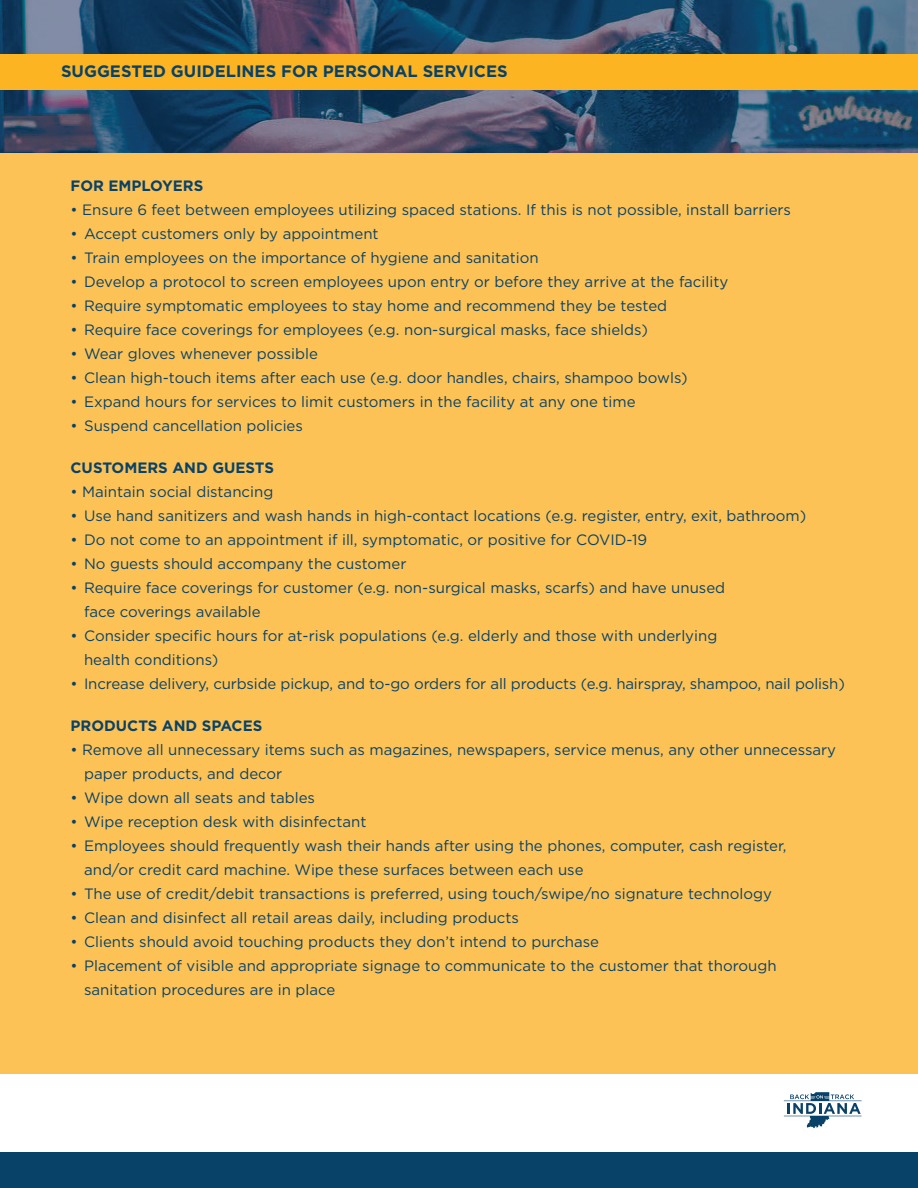
<style>
.page{position:relative;width:918px;height:1188px;background:#fff}
.page>*{position:absolute;margin:0;border:0;box-sizing:border-box;transform-origin:0 0}
.t1{font:700 16.5px "Gotham";color:#094269}
.t2{font:15px/24px "Gotham";color:#094269}
.t3{font:700 15px "Gotham";color:#094269}
</style>
<div class="page">
<div style="left:0;top:1152px;width:918px;height:36px;background:#094269"></div>
<svg style="left:784px;top:1092px;width:78px;height:36px"></svg>
<div style="left:0;top:153px;width:918px;height:921px;background:#fdc256"></div>
<img style="left:0;top:0;width:918px;height:153px">
<div style="left:0;top:54px;width:918px;height:36px;background:#fcb423"></div>
<p class="t1" style="left:61px;top:60px;width:448px">SUGGESTED GUIDELINES FOR PERSONAL SERVICES</p>
<p class="t3" style="left:71px;top:176px;width:134px">FOR EMPLOYERS</p>
<p class="t2" style="left:71px;top:198px;width:722px">• Ensure 6 feet between employees utilizing spaced stations. If this is not possible, install barriers</p>
<p class="t2" style="left:71px;top:222px;width:310px">• Accept customers only by appointment</p>
<p class="t2" style="left:71px;top:246px;width:470px">• Train employees on the importance of hygiene and sanitation</p>
<p class="t2" style="left:71px;top:270px;width:659px">• Develop a protocol to screen employees upon entry or before they arrive at the facility</p>
<p class="t2" style="left:71px;top:294px;width:598px">• Require symptomatic employees to stay home and recommend they be tested</p>
<p class="t2" style="left:71px;top:318px;width:579px">• Require face coverings for employees (e.g. non-surgical masks, face shields)</p>
<p class="t2" style="left:71px;top:342px;width:249px">• Wear gloves whenever possible</p>
<p class="t2" style="left:71px;top:366px;width:619px">• Clean high-touch items after each use (e.g. door handles, chairs, shampoo bowls)</p>
<p class="t2" style="left:71px;top:390px;width:567px">• Expand hours for services to limit customers in the facility at any one time</p>
<p class="t2" style="left:71px;top:414px;width:234px">• Suspend cancellation policies</p>
<p class="t3" style="left:71px;top:458px;width:205px">CUSTOMERS AND GUESTS</p>
<p class="t2" style="left:71px;top:480px;width:204px">• Maintain social distancing</p>
<p class="t2" style="left:71px;top:504px;width:737px">• Use hand sanitizers and wash hands in high-contact locations (e.g. register, entry, exit, bathroom)</p>
<p class="t2" style="left:71px;top:528px;width:578px">• Do not come to an appointment if ill, symptomatic, or positive for COVID-19</p>
<p class="t2" style="left:71px;top:552px;width:337px">• No guests should accompany the customer</p>
<p class="t2" style="left:84px;top:576px;width:643px;text-indent:-14px">• Require face coverings for customer (e.g. non-surgical masks, scarfs) and have unused face coverings available</p>
<p class="t2" style="left:84px;top:624px;width:635px;text-indent:-14px">• Consider specific hours for at-risk populations (e.g. elderly and those with underlying health conditions)</p>
<p class="t2" style="left:71px;top:672px;width:776px">• Increase delivery, curbside pickup, and to-go orders for all products (e.g. hairspray, shampoo, nail polish)</p>
<p class="t3" style="left:71px;top:716px;width:193px">PRODUCTS AND SPACES</p>
<p class="t2" style="left:84px;top:738px;width:754px;text-indent:-14px">• Remove all unnecessary items such as magazines, newspapers, service menus, any other unnecessary paper products, and decor</p>
<p class="t2" style="left:71px;top:786px;width:246px">• Wipe down all seats and tables</p>
<p class="t2" style="left:71px;top:810px;width:297px">• Wipe reception desk with disinfectant</p>
<p class="t2" style="left:84px;top:834px;width:704px;text-indent:-14px">• Employees should frequently wash their hands after using the phones, computer, cash register, and/or credit card machine. Wipe these surfaces between each use</p>
<p class="t2" style="left:71px;top:882px;width:703px">• The use of credit/debit transactions is preferred, using touch/swipe/no signature technology</p>
<p class="t2" style="left:71px;top:906px;width:450px">• Clean and disinfect all retail areas daily, including products</p>
<p class="t2" style="left:71px;top:930px;width:530px">• Clients should avoid touching products they don’t intend to purchase</p>
<p class="t2" style="left:84px;top:954px;width:694px;text-indent:-14px">• Placement of visible and appropriate signage to communicate to the customer that thorough sanitation procedures are in place</p>
</div>
